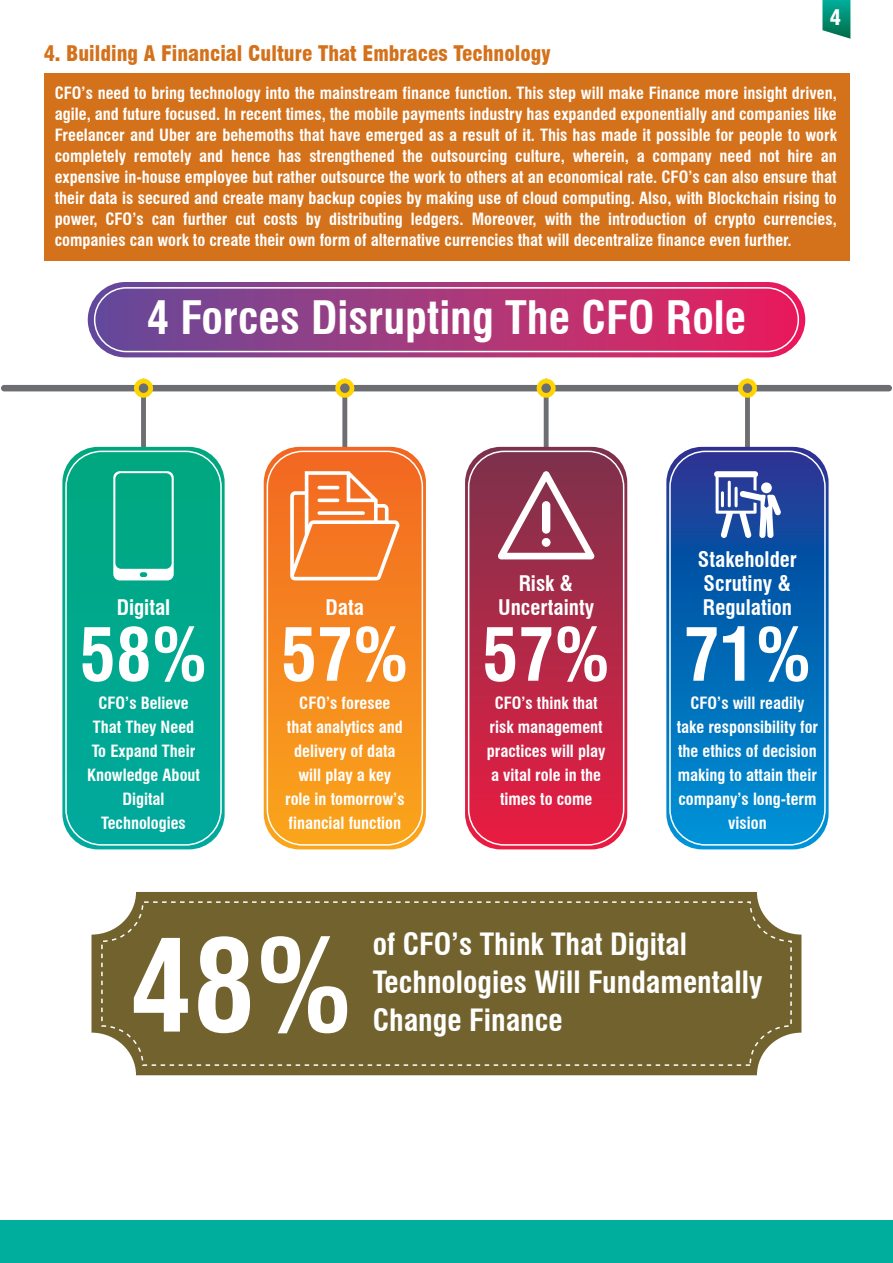
<style>
.page{position:relative;width:893px;height:1263px;background:#fff}
.page>*{position:absolute;margin:0;border:0;box-sizing:border-box;transform-origin:0 0}
.t1{font:700 condensed 126px "Swiss 721 BT";color:#fff}
.t2{font:700 condensed 72px "Swiss 721 BT";color:#fff}
.t3{font:700 condensed 45px "Swiss 721 BT";color:#fff}
.t4{font:700 condensed 30px/37.8px "Swiss 721 BT";color:#fff}
.t5{font:700 condensed 21px/24px "Swiss 721 BT";color:#fff;text-align:center}
.t6{font:900 condensed 21px "Swiss 721 BT";color:#d4711b}
.t7{font:900 condensed 21px "Swiss 721 BT";color:#fff}
.t8{font:700 condensed 16.5px/24px "Swiss 721 BT";color:#fff;text-align:center}
</style>
<div class="page">
<div style="left:0;top:1220px;width:893px;height:43px;background:#00ae9d"></div>
<svg style="left:88px;top:282px;width:717px;height:75px;background:#a8387c"></svg>
<div style="left:94px;top:287px;width:705px;height:65px;border:2px solid #fff;border-radius:32px"></div>
<div style="left:1px;top:385px;width:891px;height:6px;background:#6d6e71;border-radius:3px"></div>
<div style="left:141px;top:379px;width:5px;height:80px;background:#6d6e71;border-radius:2px"></div>
<svg style="left:62px;top:447px;width:163px;height:402px;background:#07aa92"></svg>
<div style="left:65px;top:451px;width:157px;height:395px;border:2px solid #fff;border-radius:36px"></div>
<div style="left:342px;top:379px;width:5px;height:80px;background:#6d6e71;border-radius:2px"></div>
<div style="left:544px;top:379px;width:5px;height:80px;background:#6d6e71;border-radius:2px"></div>
<div style="left:745px;top:379px;width:5px;height:80px;background:#6d6e71;border-radius:2px"></div>
<svg style="left:738px;top:379px;width:19px;height:19px"></svg>
<div style="left:743px;top:383px;width:9px;height:10px;background:#6d6e71;border-radius:50%"></div>
<div style="left:537px;top:379px;width:19px;height:19px;background:#ffd400;border-radius:50%"></div>
<div style="left:541px;top:383px;width:10px;height:10px;background:#6d6e71;border-radius:50%"></div>
<div style="left:335px;top:379px;width:19px;height:19px;background:#ffd400;border-radius:50%"></div>
<div style="left:340px;top:383px;width:10px;height:10px;background:#6d6e71;border-radius:50%"></div>
<svg style="left:134px;top:379px;width:19px;height:19px"></svg>
<div style="left:139px;top:383px;width:9px;height:10px;background:#6d6e71;border-radius:50%"></div>
<svg style="left:113px;top:471px;width:61px;height:109px;background:#2cb799"></svg>
<svg style="left:264px;top:447px;width:162px;height:402px;background:#f68e24"></svg>
<div style="left:267px;top:451px;width:156px;height:395px;border:2px solid #fff;border-radius:36px"></div>
<svg style="left:465px;top:447px;width:162px;height:402px;background:#ba2c4b"></svg>
<div style="left:468px;top:451px;width:156px;height:395px;border:2px solid #fff;border-radius:36px"></div>
<svg style="left:666px;top:447px;width:163px;height:402px;background:#0c6bb7"></svg>
<div style="left:669px;top:451px;width:157px;height:395px;border:2px solid #fff;border-radius:36px"></div>
<svg style="left:290px;top:471px;width:109px;height:109px;background:#f58d4a"></svg>
<svg style="left:318px;top:498px;width:21px;height:4px"></svg>
<hr style="left:318px;top:486px;width:21px;height:3px;background:#fff;border-radius:2px">
<svg style="left:318px;top:511px;width:47px;height:4px"></svg>
<svg style="left:498px;top:471px;width:96px;height:88px"></svg>
<div style="left:542px;top:501px;width:8px;height:33px;background:#fff;border-radius:4px"></div>
<div style="left:542px;top:538px;width:9px;height:9px;background:#fff;border-radius:50%"></div>
<svg style="left:714px;top:471px;width:67px;height:67px"></svg>
<hr style="left:721px;top:491px;width:3px;height:16px;background:#fff;border-radius:2px">
<hr style="left:728px;top:481px;width:3px;height:26px;background:#fff;border-radius:2px">
<hr style="left:735px;top:487px;width:3px;height:20px;background:#fff;border-radius:2px">
<svg style="left:822px;top:0;width:28px;height:39px"></svg>
<div style="left:44px;top:74px;width:805px;height:187px;background:#d4711b"></div>
<div style="left:91px;top:892px;width:710px;height:183px;background:#72632e;border-radius:44px"></div>
<div style="left:101px;top:901px;width:691px;height:165px;border:2px dashed #fff;border-radius:40px"></div>
<p class="t7" style="left:830px;top:5px;width:13px">4</p>
<p class="t6" style="left:44px;top:41px;width:509px">4. Building A Financial Culture That Embraces Technology</p>
<p class="t8" style="left:55px;top:82px;width:783px;line-height:21px;text-align:justify">CFO’s need to bring technology into the mainstream finance function. This step will make Finance more insight driven, agile, and future focused. In recent times, the mobile payments industry has expanded exponentially and companies like Freelancer and Uber are behemoths that have emerged as a result of it. This has made it possible for people to work completely remotely and hence has strengthened the outsourcing culture, wherein, a company need not hire an expensive in-house employee but rather outsource the work to others at an economical rate. CFO’s can also ensure that their data is secured and create many backup copies by making use of cloud computing. Also, with Blockchain rising to power, CFO’s can further cut costs by distributing ledgers. Moreover, with the introduction of crypto currencies, companies can work to create their own form of alternative currencies that will decentralize finance even further.</p>
<h3 class="t3" style="left:147px;top:291px;width:601px">4 Forces Disrupting The CFO Role</h3>
<p class="t5" style="left:117px;top:595px;width:55px">Digital</p>
<h2 class="t2" style="left:80px;top:611px;width:129px">58%</h2>
<p class="t5" style="left:326px;top:595px;width:40px">Data</p>
<h2 class="t2" style="left:281px;top:611px;width:129px">57%</h2>
<p class="t5" style="left:498px;top:571px;width:97px">Risk &amp;<br>Uncertainty</p>
<h2 class="t2" style="left:482px;top:611px;width:129px">57%</h2>
<p class="t5" style="left:698px;top:547px;width:101px;text-align:left">Stakeholder<br>Scrutiny &amp;<br>Regulation</p>
<h2 class="t2" style="left:684px;top:611px;width:129px">71%</h2>
<p class="t8" style="left:87px;top:691px;width:114px">CFO’s Believe<br>That They Need<br>To Expand Their<br>Knowledge About<br>Digital<br>Technologies</p>
<p class="t8" style="left:285px;top:691px;width:121px">CFO’s foresee that analytics and delivery of data will play a key role in tomorrow’s financial function</p>
<p class="t8" style="left:487px;top:691px;width:120px">CFO’s think that risk management practices will play a vital role in the times to come</p>
<p class="t8" style="left:677px;top:691px;width:143px">CFO’s will readily take responsibility for the ethics of decision making to attain their company’s long-term vision</p>
<h1 class="t1" style="left:130px;top:910px;width:225px">48%</h1>
<h3 class="t4" style="left:373px;top:925px;width:391px">of CFO’s Think That Digital<br>Technologies Will Fundamentally<br>Change Finance</h3>
</div>
